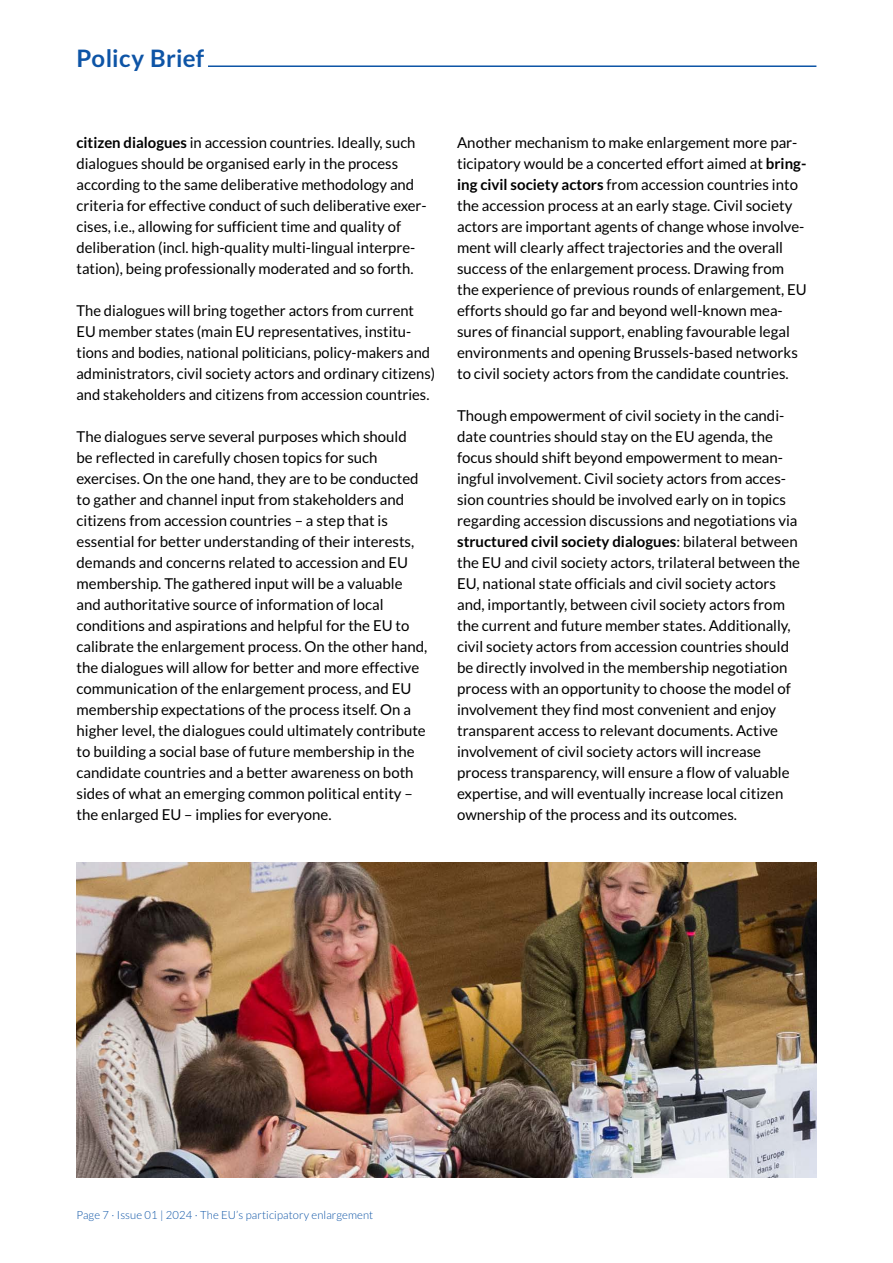
<style>
.page{position:relative;width:893px;height:1263px;background:#fff}
.page>*{position:absolute;margin:0;border:0;box-sizing:border-box;transform-origin:0 0}
.t1{font:700 24px "Lato";letter-spacing:.01em;color:#0d54a6}
.t2{font:15px/21px "Lato";color:#000}
.t3{font:300 11.25px "Lato";letter-spacing:.01em;color:#0d54a6}
.s1{font-weight:700}
</style>
<div class="page">
<hr style="left:77px;top:65px;width:739px;height:2px;background:#0d54a6">
<div style="left:77px;top:31px;width:131px;height:43px;background:#fff"></div>
<img style="left:77px;top:862px;width:739px;height:315px">
<h1 class="t1" style="left:77px;top:44px;width:129px">Policy Brief</h1>
<p class="t2" style="left:77px;top:132px;width:352px"><span class="s1">citizen dialogues</span> in accession countries. Ideally, such dialogues should be organised early in the process according to the same deliberative methodology and criteria for effective conduct of such deliberative exer&shy;cises, i.e., allowing for sufficient time and quality of deliberation (incl. high-quality multi-lingual interpre&shy;tation), being professionally moderated and so forth.</p>
<p class="t2" style="left:77px;top:300px;width:360px">The dialogues will bring together actors from current EU member states (main EU representatives, institu&shy;tions and bodies, national politicians, policy-makers and administrators, civil society actors and ordinary citizens) and stakeholders and citizens from accession countries.</p>
<p class="t2" style="left:77px;top:426px;width:352px">The dialogues serve several purposes which should<br>be reflected in carefully chosen topics for such exercises. On the one hand, they are to be conducted to gather and channel input from stakeholders and citizens from accession countries – a step that is essential for better understanding of their interests, demands and concerns related to accession and EU membership. The gathered input will be a valuable and authoritative source of information of local conditions and aspirations and helpful for the EU to calibrate the enlargement process. On the other hand, the dialogues will allow for better and more effective communication of the enlargement process, and EU membership expectations of the process itself. On a higher level, the dialogues could ultimately contribute to building a social base of future membership in the candidate countries and a better awareness on both sides of what an emerging common political entity – the enlarged EU – implies for everyone.</p>
<p class="t2" style="left:457px;top:132px;width:351px">Another mechanism to make enlargement more par&shy;ticipatory would be a concerted effort aimed at <span class="s1">bring&shy;ing civil society actors</span> from accession countries into the accession process at an early stage. Civil society actors are important agents of change whose involve&shy;ment will clearly affect trajectories and the overall success of the enlargement process. Drawing from the experience of previous rounds of enlargement, EU efforts should go far and beyond well-known mea&shy;sures of financial support, enabling favourable legal environments and opening Brussels-based networks to civil society actors from the candidate countries.</p>
<p class="t2" style="left:457px;top:405px;width:345px">Though empowerment of civil society in the candi&shy;date countries should stay on the EU agenda, the focus should shift beyond empowerment to mean&shy;ingful involvement. Civil society actors from acces&shy;sion countries should be involved early on in topics regarding accession discussions and negotiations via <span class="s1">structured civil society dialogues</span>: bilateral between the EU and civil society actors, trilateral between the EU, national state officials and civil society actors and, importantly, between civil society actors from the current and future member states. Additionally, civil society actors from accession countries should be directly involved in the membership negotiation process with an opportunity to choose the model of involvement they find most convenient and enjoy transparent access to relevant documents. Active involvement of civil society actors will increase process transparency, will ensure a flow of valuable expertise, and will eventually increase local citizen ownership of the process and its outcomes.</p>
<p class="t3" style="left:77px;top:1209px;width:298px">Page 7 · Issue 01 | 2024 · The EU’s participatory enlargement</p>
</div>
